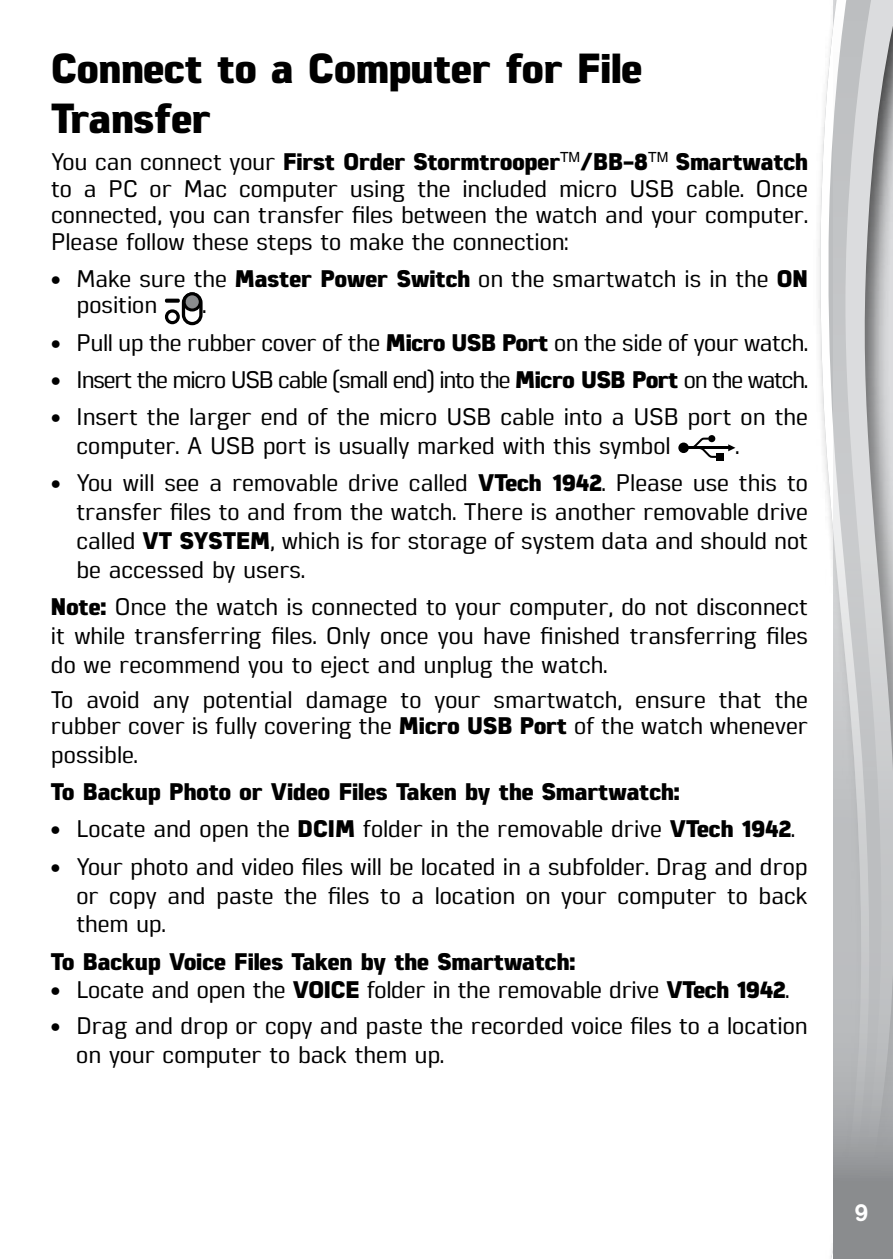
<style>
.page{position:relative;width:893px;height:1259px;background:#fff}
.page>*{position:absolute;margin:0;border:0;box-sizing:border-box;transform-origin:0 0}
.t1{font:800 42px/50.4px "Eund";color:#000}
.t2{font:500 24px/28.8px "Eund";color:#000;text-align:justify}
.t3{font:800 24px "Eund";color:#000}
.t4{font:500 24px "Eund";letter-spacing:-.045em;color:#000}
.t5{font:500 24px "AG Book Rounded";color:#fff}
.s1{font-weight:800}
</style>
<div class="page">
<svg style="left:819px;top:0;width:15px;height:1259px"></svg>
<svg style="left:834px;top:0;width:59px;height:1259px;background:#bcbebf"></svg>
<div style="left:182px;top:292px;width:21px;height:33px;border:3px solid #000;border-radius:9px"></div>
<svg style="left:165px;top:309px;width:15px;height:15px"></svg>
<svg style="left:165px;top:299px;width:15px;height:4px"></svg>
<div style="left:184px;top:294px;width:16px;height:16px;background:#8a8c8e;border-radius:50%"></div>
<div style="left:183px;top:292px;width:19px;height:19px;border:3px solid #000;border-radius:50%"></div>
<hr style="left:680px;top:447px;width:49px;height:2px;background:#000">
<div style="left:678px;top:442px;width:11px;height:11px;background:#000;border-radius:50%"></div>
<svg style="left:728px;top:444px;width:7px;height:7px"></svg>
<div style="left:717px;top:453px;width:7px;height:7px;background:#000"></div>
<svg style="left:689px;top:436px;width:31px;height:24px"></svg>
<h1 class="t1" style="left:51px;top:38px;width:592px">Connect to a Computer for File<br>Transfer</h1>
<p class="t2" style="left:51px;top:147px;width:758px;line-height:26.4px">You can connect your <span class="s1">First Order Stormtrooper</span><sup>TM</sup><span class="s1">/BB-8</span><sup>TM</sup> <span class="s1">Smartwatch </span>to a PC or Mac computer using the included micro USB cable. Once connected, you can transfer files between the watch and your computer.<br>Please follow these steps to make the connection:</p>
<p class="t2" style="left:77px;top:264px;width:730px;line-height:26.4px;text-indent:-26px">• Make sure the <span class="s1">Master Power Switch</span> on the smartwatch is in the <span class="s1">ON </span>position</p>
<p class="t2" style="left:203px;top:289px;width:5px">.</p>
<p class="t2" style="left:51px;top:326px;width:758px">• Pull up the rubber cover of the <span class="s1">Micro USB Port</span> on the side of your watch.</p>
<p class="t4" style="left:51px;top:362px;width:758px">• Insert the micro USB cable (small end) into the <span class="s1">Micro USB Port</span> on the watch.</p>
<p class="t2" style="left:77px;top:401px;width:733px;text-indent:-25px">• Insert the larger end of the micro USB cable into a USB port on the computer. A USB port is usually marked with this symbol</p>
<p class="t2" style="left:735px;top:430px;width:5px">.</p>
<p class="t2" style="left:77px;top:467px;width:733px;text-indent:-25px">• You will see a removable drive called <span class="s1">VTech 1942</span>. Please use this to transfer files to and from the watch. There is another removable drive called <span class="s1">VT SYSTEM</span>, which is for storage of system data and should not be accessed by users.</p>
<p class="t2" style="left:51px;top:591px;width:758px"><span class="s1">Note:</span> Once the watch is connected to your computer, do not disconnect it while transferring files. Only once you have finished transferring files do we recommend you to eject and unplug the watch.</p>
<p class="t2" style="left:51px;top:684px;width:758px;line-height:26.4px">To avoid any potential damage to your smartwatch, ensure that the rubber cover is fully covering the <span class="s1">Micro USB Port</span> of the watch whenever</p>
<p class="t2" style="left:51px;top:738px;width:88px">possible.</p>
<p class="t3" style="left:51px;top:771px;width:630px">To Backup Photo or Video Files Taken by the Smartwatch:</p>
<p class="t2" style="left:51px;top:813px;width:745px">• Locate and open the <span class="s1">DCIM</span> folder in the removable drive <span class="s1">VTech 1942</span>.</p>
<p class="t2" style="left:76px;top:850px;width:733px;text-indent:-25px">• Your photo and video files will be located in a subfolder. Drag and drop or copy and paste the files to a location on your computer to back them up.</p>
<p class="t3" style="left:51px;top:940px;width:526px">To Backup Voice Files Taken by the Smartwatch:</p>
<p class="t2" style="left:51px;top:974px;width:740px">• Locate and open the <span class="s1">VOICE</span> folder in the removable drive <span class="s1">VTech 1942</span>.</p>
<p class="t2" style="left:76px;top:1009px;width:733px;text-indent:-25px">• Drag and drop or copy and paste the recorded voice files to a location on your computer to back them up.</p>
<p class="t5" style="left:855px;top:1199px;width:15px">9</p>
</div>
